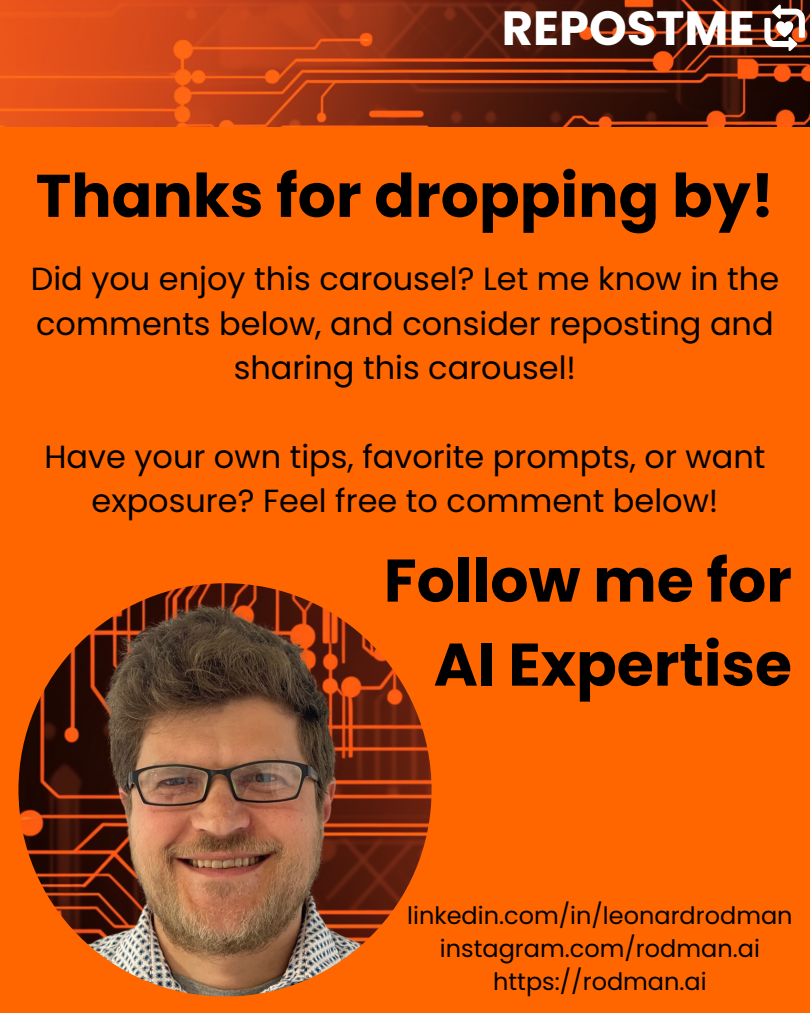
<style>
.page{position:relative;width:810px;height:1013px;background:#fff}
.page>*{position:absolute;margin:0;border:0;box-sizing:border-box;transform-origin:0 0}
.t1{font:700 60px "Poppins";color:#000}
.t2{font:700 48px "Poppins";color:#fff}
.t3{font:32px/44.2px "Poppins";color:#000;text-align:center}
.t4{font:24px "Poppins";color:#000}
</style>
<div class="page">
<div style="left:0;top:0;width:810px;height:1012px;background:#f60"></div>
<img style="left:18px;top:583px;width:414px;height:413px;border-radius:50%">
<img style="left:0;top:0;width:810px;height:126px">
<svg style="left:764px;top:5px;width:41px;height:46px;background:#a4857b"></svg>
<p class="t2" style="left:502px;top:-6px;width:254px">REPOSTME</p>
<p class="t1" style="left:36px;top:154px;width:740px">Thanks for dropping by!</p>
<p class="t3" style="left:31px;top:257px;width:750px">Did you enjoy this carousel? Let me know in the comments below, and consider reposting and sharing this carousel!</p>
<p class="t3" style="left:44px;top:434px;width:723px">Have your own tips, favorite prompts, or want exposure? Feel free to comment below!</p>
<p class="t1" style="left:384px;top:538px;width:410px">Follow me for</p>
<p class="t1" style="left:434px;top:622px;width:360px">AI Expertise</p>
<p class="t4" style="left:407px;top:898px;width:387px">linkedin.com/in/leonardrodman</p>
<p class="t4" style="left:440px;top:931px;width:321px">instagram.com/rodman.ai</p>
<p class="t4" style="left:493px;top:964px;width:215px">https://rodman.ai</p>
</div>
